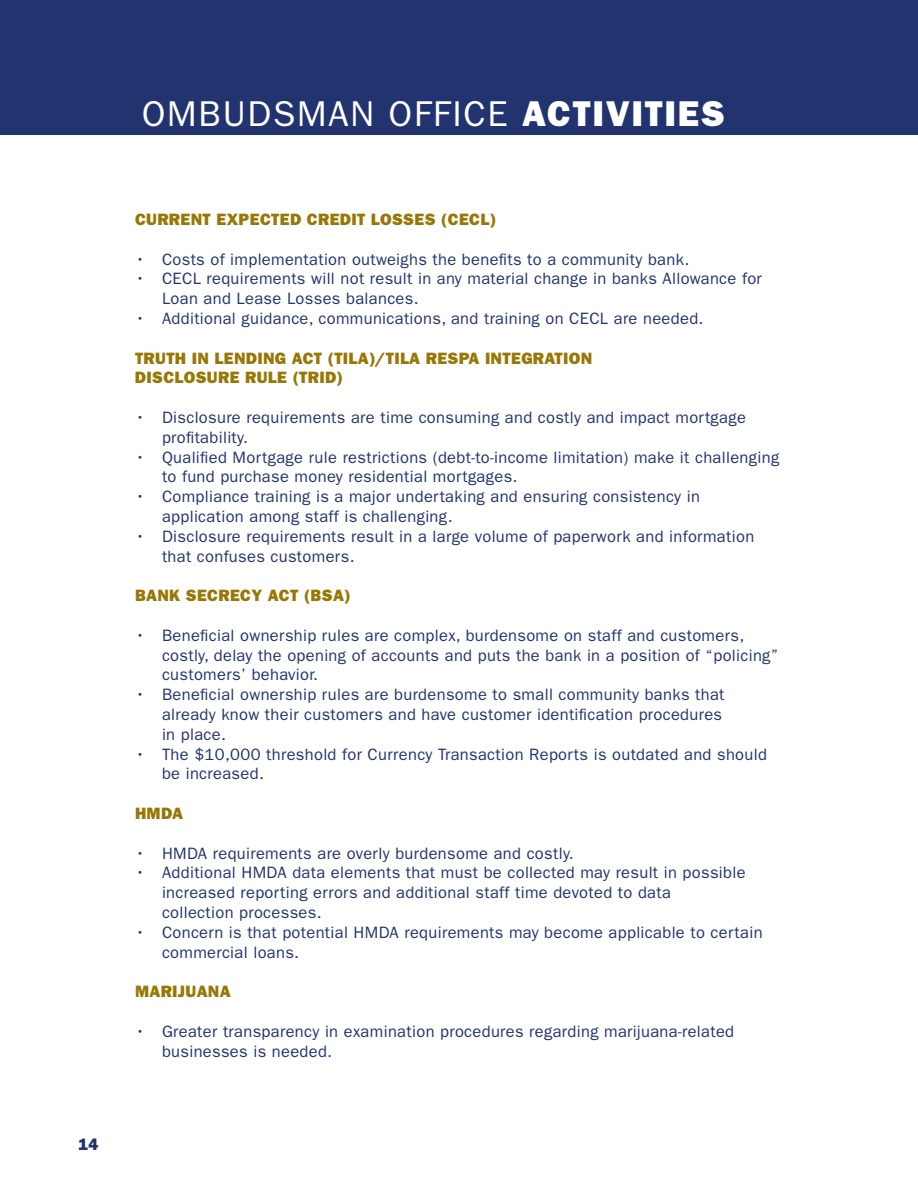
<style>
.page{position:relative;width:918px;height:1188px;background:#fff}
.page>*{position:absolute;margin:0;border:0;box-sizing:border-box;transform-origin:0 0}
.t1{font:36px "ITC Franklin Gothic Std";letter-spacing:.05em;color:#fff}
.t2{font:16.5px/19.8px "ITC Franklin Gothic Std";letter-spacing:.02em;color:#22346f}
.t3{font:16.5px "ITC Franklin Gothic Std Hvy";letter-spacing:.02em;color:#987705}
.t4{font:16.5px "ITC Franklin Gothic Std Hvy";color:#22346f}
.s1{font-family:"ITC Franklin Gothic Std Hvy"}
</style>
<div class="page">
<div style="left:1px;top:0;width:917px;height:135px;background:#22346f"></div>
<p class="t4" style="left:79px;top:1134px;width:21px">14</p>
<h1 class="t1" style="left:142px;top:93px;width:585px">OMBUDSMAN OFFICE <span class="s1">ACTIVITIES</span></h1>
<h3 class="t3" style="left:135px;top:210px;width:363px">CURRENT EXPECTED CREDIT LOSSES (CECL)</h3>
<p class="t2" style="left:135px;top:249px;width:556px">• Costs of implementation outweighs the benefits to a community bank.</p>
<p class="t2" style="left:162px;top:269px;width:601px;text-indent:-27px">• CECL requirements will not result in any material change in banks Allowance for<br>Loan and Lease Losses balances.</p>
<p class="t2" style="left:135px;top:309px;width:570px">• Additional guidance, communications, and training on CECL are needed.</p>
<h3 class="t3" style="left:135px;top:348px;width:459px">TRUTH IN LENDING ACT (TILA)/TILA RESPA INTEGRATION</h3>
<h3 class="t3" style="left:135px;top:368px;width:209px">DISCLOSURE RULE (TRID)</h3>
<p class="t2" style="left:162px;top:408px;width:585px;text-indent:-27px">• Disclosure requirements are time consuming and costly and impact mortgage profitability.</p>
<p class="t2" style="left:162px;top:447px;width:619px;text-indent:-27px">• Qualified Mortgage rule restrictions (debt-to-income limitation) make it challenging to fund purchase money residential mortgages.</p>
<p class="t2" style="left:162px;top:487px;width:540px;text-indent:-27px">• Compliance training is a major undertaking and ensuring consistency in application among staff is challenging.</p>
<p class="t2" style="left:162px;top:526px;width:594px;text-indent:-27px">• Disclosure requirements result in a large volume of paperwork and information that confuses customers.</p>
<h3 class="t3" style="left:135px;top:586px;width:217px">BANK SECRECY ACT (BSA)</h3>
<p class="t2" style="left:162px;top:625px;width:618px;text-indent:-27px">• Beneficial ownership rules are complex, burdensome on staff and customers, costly, delay the opening of accounts and puts the bank in a position of “policing” customers’ behavior.</p>
<p class="t2" style="left:162px;top:685px;width:564px;text-indent:-27px">• Beneficial ownership rules are burdensome to small community banks that already know their customers and have customer identification procedures in place.</p>
<p class="t2" style="left:162px;top:744px;width:606px;text-indent:-27px">• The $10,000 threshold for Currency Transaction Reports is outdated and should be increased.</p>
<h3 class="t3" style="left:135px;top:804px;width:50px">HMDA</h3>
<p class="t2" style="left:135px;top:843px;width:440px">• HMDA requirements are overly burdensome and costly.</p>
<p class="t2" style="left:162px;top:863px;width:585px;text-indent:-27px">• Additional HMDA data elements that must be collected may result in possible increased reporting errors and additional staff time devoted to data collection processes.</p>
<p class="t2" style="left:162px;top:922px;width:602px;text-indent:-27px">• Concern is that potential HMDA requirements may become applicable to certain commercial loans.</p>
<h3 class="t3" style="left:135px;top:982px;width:97px">MARIJUANA</h3>
<p class="t2" style="left:162px;top:1021px;width:574px;text-indent:-27px">• Greater transparency in examination procedures regarding marijuana-related businesses is needed.</p>
</div>
